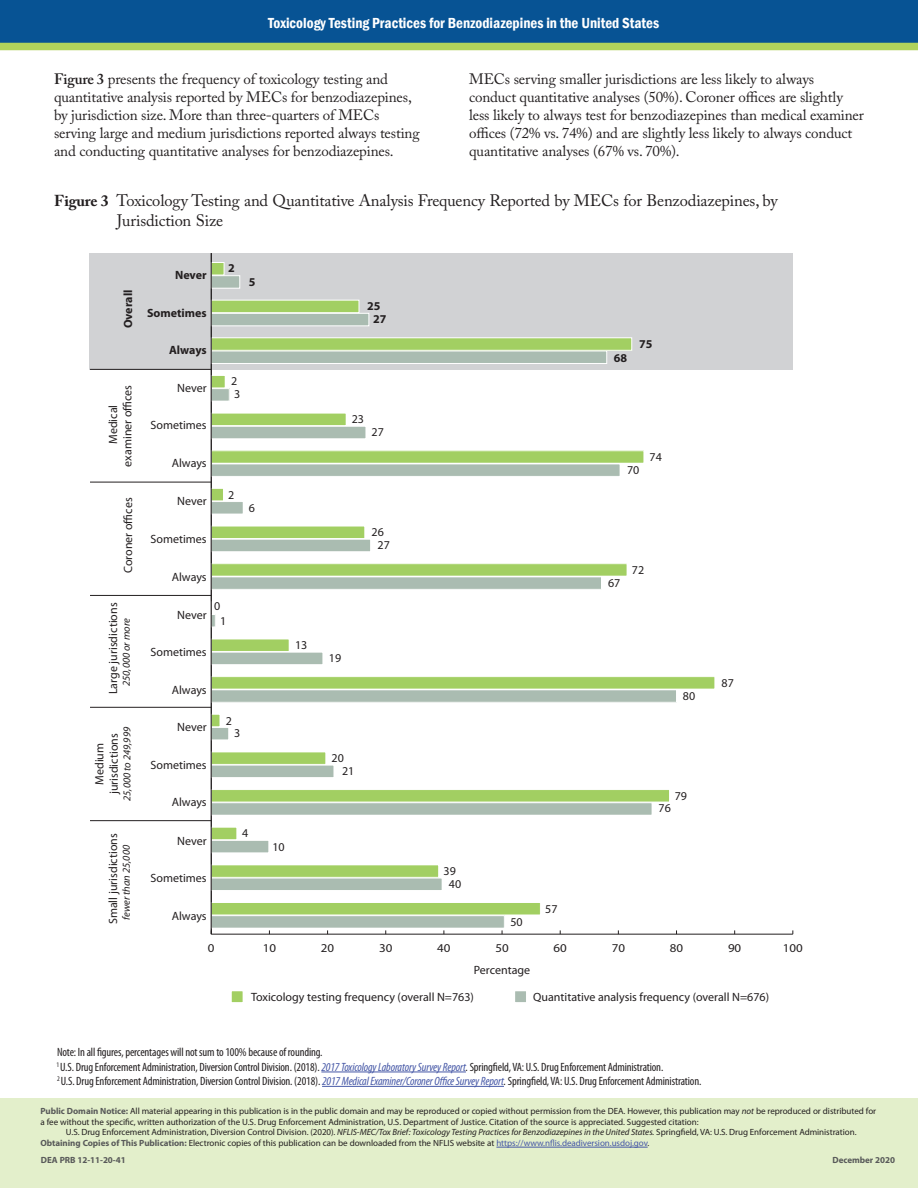
<style>
.page{position:relative;width:918px;height:1188px;background:#fff}
.page>*{position:absolute;margin:0;border:0;box-sizing:border-box;transform-origin:0 0}
.t1{font:16.5px/19.8px "Adobe Caslon Pro";letter-spacing:-.01em;color:#231f20}
.t2{font:15px/18px "Adobe Caslon Pro";letter-spacing:-.01em;color:#231f20}
.t3{font:600 condensed 15px "Franklin Gothic";color:#fff}
.t4{font:condensed 12px "Myriad Pro";letter-spacing:-.01em;color:#231f20}
.t5{font:12px/14.4px "Myriad Pro";color:#231f20;text-align:center}
.t6{font:700 12px/12.5px "Myriad Pro";color:#231f20;text-align:center}
.t7{font:12px "Myriad Pro";color:#231f20;scale:1.08 1}
.t8{font:italic 10.5px "Myriad Pro";color:#231f20}
.t9{font:9px/10.8px "Myriad Pro";letter-spacing:-.005em;color:#231f20}
.t10{font:700 9px "Myriad Pro";letter-spacing:-.005em;color:#585959}
.s1{font-weight:600}
.s2{font-weight:700;font-size:15.75px}
.s3{font-style:italic;color:#4557a6}
.s4{font-style:italic}
.s5{font-weight:700;color:#585959}
.s6{color:#4557a6}
</style>
<div class="page">
<div style="left:0;top:0;width:918px;height:50px;background:#075394"></div>
<div style="left:0;top:1098px;width:918px;height:90px;background:#e3efcb"></div>
<hr style="left:496px;top:1147px;width:152px;height:1px;background:#4557a6">
<div style="left:0;top:43px;width:918px;height:7px;background:#b1d35b"></div>
<hr style="left:321px;top:1072px;width:145px;height:1px;background:#4557a6">
<hr style="left:322px;top:1086px;width:182px;height:1px;background:#4557a6">
<img style="left:89px;top:253px;width:135px;height:682px">
<img style="left:224px;top:253px;width:570px;height:750px">
<h2 class="t3" style="left:268px;top:13px;width:393px">Toxicology Testing Practices for Benzodiazepines in the United States</h2>
<p class="t2" style="left:54px;top:70px;width:367px"><span class="s1">Figure 3</span> presents the frequency of toxicology testing and quantitative analysis reported by MECs for benzodiazepines, by jurisdiction size. More than three-quarters of MECs serving large and medium jurisdictions reported always testing and conducting quantitative analyses for benzodiazepines.</p>
<p class="t2" style="left:469px;top:70px;width:396px">MECs serving smaller jurisdictions are less likely to always conduct quantitative analyses (50%). Coroner offices are slightly less likely to always test for benzodiazepines than medical examiner offices (72% vs. 74%) and are slightly less likely to always conduct quantitative analyses (67% vs. 70%).</p>
<p class="t1" style="left:117px;top:190px;width:662px;text-indent:-63px"><span class="s2">Figure 3</span> Toxicology Testing and Quantitative Analysis Frequency Reported by MECs for Benzodiazepines, by<br>Jurisdiction Size</p>
<h3 class="t6" style="left:122px;top:328px;width:40px;rotate:-90deg">Overall</h3>
<h3 class="t5" style="left:106px;top:467px;width:83px;rotate:-90deg">Medical examiner offices</h3>
<h3 class="t5" style="left:121px;top:573px;width:77px;rotate:-90deg">Coroner offices</h3>
<h3 class="t5" style="left:106px;top:694px;width:93px;rotate:-90deg">Large jurisdictions</h3>
<p class="t8" style="left:121px;top:686px;width:69px;rotate:-90deg">250,000 or more</p>
<h3 class="t5" style="left:93px;top:794px;width:62px;rotate:-90deg">Medium jurisdictions</h3>
<p class="t8" style="left:121px;top:801px;width:75px;rotate:-90deg">25,000 to 249,999</p>
<h3 class="t5" style="left:106px;top:924px;width:92px;rotate:-90deg">Small jurisdictions</h3>
<p class="t8" style="left:121px;top:920px;width:77px;rotate:-90deg">fewer than 25,000</p>
<h3 class="t6" style="left:228px;top:262px;width:8px">2</h3>
<h3 class="t6" style="left:175px;top:269px;width:33px">Never</h3>
<h3 class="t6" style="left:147px;top:307px;width:61px">Sometimes</h3>
<h3 class="t6" style="left:169px;top:344px;width:39px">Always</h3>
<h3 class="t5" style="left:177px;top:381px;width:31px">Never</h3>
<h3 class="t5" style="left:151px;top:418px;width:58px">Sometimes</h3>
<h3 class="t5" style="left:172px;top:456px;width:36px">Always</h3>
<h3 class="t5" style="left:177px;top:495px;width:31px">Never</h3>
<h3 class="t5" style="left:151px;top:532px;width:58px">Sometimes</h3>
<h3 class="t5" style="left:172px;top:570px;width:36px">Always</h3>
<h3 class="t5" style="left:177px;top:608px;width:31px">Never</h3>
<h3 class="t5" style="left:151px;top:645px;width:58px">Sometimes</h3>
<h3 class="t5" style="left:172px;top:683px;width:36px">Always</h3>
<h3 class="t5" style="left:177px;top:720px;width:31px">Never</h3>
<h3 class="t5" style="left:151px;top:758px;width:58px">Sometimes</h3>
<h3 class="t5" style="left:172px;top:795px;width:36px">Always</h3>
<h3 class="t5" style="left:177px;top:834px;width:31px">Never</h3>
<h3 class="t5" style="left:151px;top:871px;width:58px">Sometimes</h3>
<h3 class="t5" style="left:172px;top:909px;width:36px">Always</h3>
<h3 class="t6" style="left:249px;top:276px;width:8px">5</h3>
<h3 class="t5" style="left:231px;top:375px;width:11px;line-height:12.9px;text-align:left">2<br>3</h3>
<h3 class="t5" style="left:228px;top:488px;width:8px">2</h3>
<h3 class="t5" style="left:249px;top:501px;width:8px">6</h3>
<h3 class="t5" style="left:214px;top:599px;width:8px">0</h3>
<h3 class="t5" style="left:220px;top:614px;width:8px">1</h3>
<h3 class="t5" style="left:226px;top:714px;width:8px">2</h3>
<h3 class="t5" style="left:234px;top:726px;width:8px">3</h3>
<h3 class="t5" style="left:242px;top:826px;width:8px">4</h3>
<h3 class="t5" style="left:295px;top:638px;width:14px">13</h3>
<h3 class="t5" style="left:272px;top:840px;width:14px">10</h3>
<h3 class="t6" style="left:367px;top:300px;width:21px">25<br>27</h3>
<h3 class="t5" style="left:352px;top:412px;width:14px">23</h3>
<h3 class="t5" style="left:372px;top:425px;width:14px">27</h3>
<h3 class="t5" style="left:372px;top:526px;width:20px;line-height:12.5px">26<br>27</h3>
<h3 class="t5" style="left:329px;top:651px;width:14px">19</h3>
<h3 class="t5" style="left:342px;top:751px;width:14px;line-height:13.2px;text-align:left;text-indent:-10px">20<br>21</h3>
<h3 class="t5" style="left:444px;top:865px;width:19px;line-height:12.6px">39<br>40</h3>
<h3 class="t5" style="left:510px;top:915px;width:14px">50</h3>
<h3 class="t5" style="left:545px;top:902px;width:14px">57</h3>
<h3 class="t6" style="left:614px;top:352px;width:15px">68</h3>
<h3 class="t6" style="left:639px;top:338px;width:15px">75</h3>
<h3 class="t5" style="left:650px;top:450px;width:14px">74</h3>
<h3 class="t5" style="left:627px;top:463px;width:14px">70</h3>
<h3 class="t5" style="left:608px;top:576px;width:14px">67</h3>
<h3 class="t5" style="left:632px;top:563px;width:14px">72</h3>
<h3 class="t5" style="left:683px;top:689px;width:14px">80</h3>
<h3 class="t5" style="left:722px;top:676px;width:14px">87</h3>
<h3 class="t5" style="left:675px;top:789px;width:14px">79</h3>
<h3 class="t5" style="left:659px;top:801px;width:14px">76</h3>
<h3 class="t7" style="left:208px;top:941px;width:8px">0</h3>
<h3 class="t7" style="left:263px;top:941px;width:14px">10</h3>
<h3 class="t7" style="left:321px;top:941px;width:14px">20</h3>
<h3 class="t7" style="left:379px;top:941px;width:14px">30</h3>
<h3 class="t7" style="left:437px;top:941px;width:14px">40</h3>
<h3 class="t7" style="left:495px;top:941px;width:14px">50</h3>
<h3 class="t7" style="left:554px;top:941px;width:14px">60</h3>
<h3 class="t7" style="left:612px;top:941px;width:14px">70</h3>
<h3 class="t7" style="left:670px;top:941px;width:14px">80</h3>
<h3 class="t7" style="left:728px;top:941px;width:14px">90</h3>
<h3 class="t7" style="left:783px;top:941px;width:20px">100</h3>
<h3 class="t5" style="left:474px;top:963px;width:58px">Percentage</h3>
<h3 class="t5" style="left:251px;top:990px;width:224px">Toxicology testing frequency (overall N=763)</h3>
<h3 class="t5" style="left:533px;top:990px;width:237px">Quantitative analysis frequency (overall N=676)</h3>
<p class="t4" style="left:57px;top:1045px;width:267px">Note: In all figures, percentages will not sum to 100% because of rounding.</p>
<p class="t4" style="left:57px;top:1060px;width:608px"><sup>1</sup> U.S. Drug Enforcement Administration, Diversion Control Division. (2018).<span class="s3">2017 Toxicology Laboratory Survey Report</span><span class="s4">.</span> Springfield, VA: U.S. Drug Enforcement Administration.</p>
<p class="t4" style="left:57px;top:1075px;width:646px"><sup>2</sup> U.S. Drug Enforcement Administration, Diversion Control Division. (2018). <span class="s3">2017 Medical Examiner/Coroner Office Survey Report</span><span class="s4">.</span> Springfield, VA: U.S. Drug Enforcement Administration.</p>
<p class="t9" style="left:40px;top:1106px;width:837px"><span class="s5">Public Domain Notice:</span> All material appearing in this publication is in the public domain and may be reproduced or copied without permission from the DEA. However, this publication may <span class="s4">not</span> be reproduced or distributed for a fee without the specific, written authorization of the U.S. Drug Enforcement Administration, U.S. Department of Justice. Citation of the source is appreciated. Suggested citation:</p>
<p class="t9" style="left:66px;top:1127px;width:792px">U.S. Drug Enforcement Administration, Diversion Control Division. (2020). <span class="s4">NFLIS-MEC/Tox Brief: Toxicology Testing Practices for Benzodiazepines in the United States.</span> Springfield, VA: U.S. Drug Enforcement Administration.</p>
<p class="t9" style="left:40px;top:1138px;width:611px"><span class="s5">Obtaining Copies of This Publication:</span> Electronic copies of this publication can be downloaded from the NFLIS website at <span class="s6">https://www.nflis.deadiversion.usdoj.gov</span>.</p>
<p class="t10" style="left:41px;top:1155px;width:86px">DEA PRB 12-11-20-41</p>
<p class="t10" style="left:833px;top:1155px;width:64px">December 2020</p>
</div>
